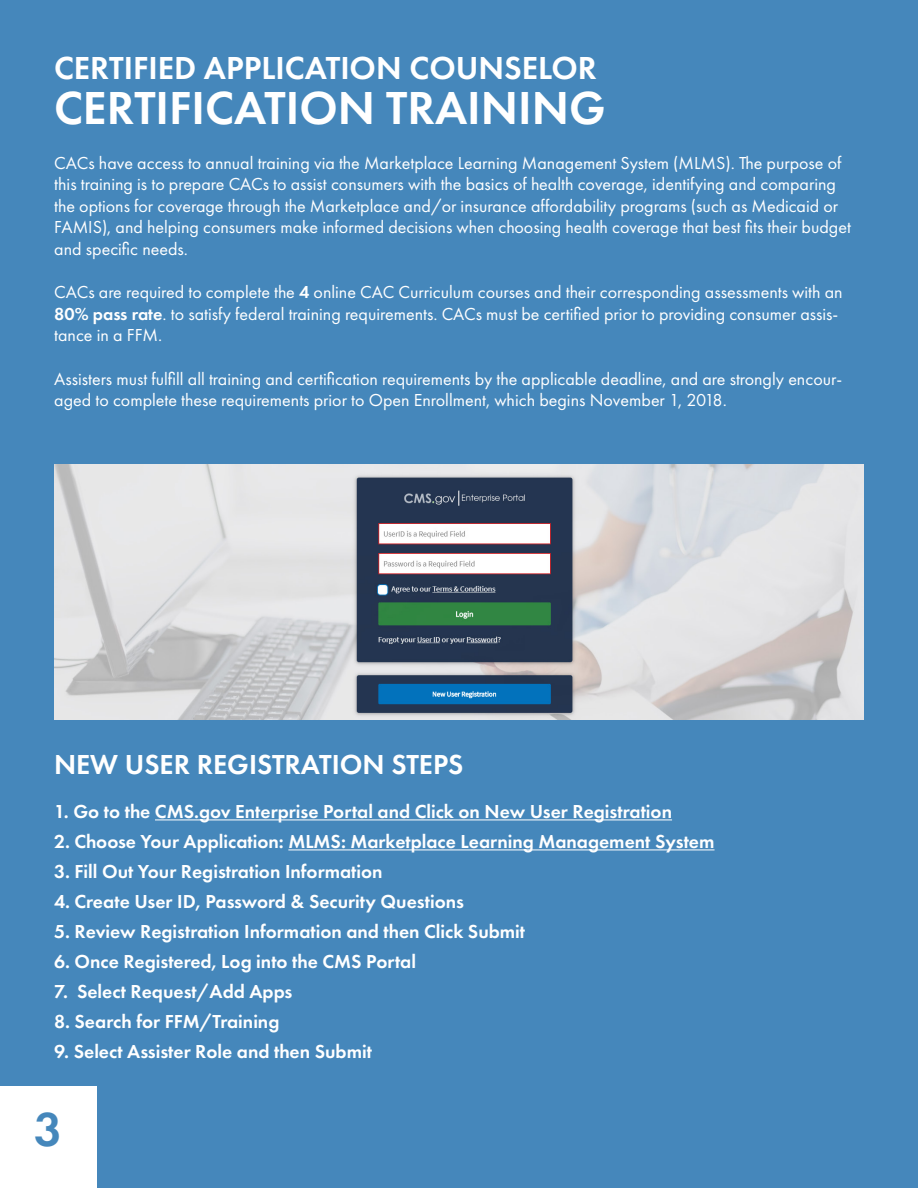
<style>
.page{position:relative;width:918px;height:1188px;background:#4587bb}
.page>*{position:absolute;margin:0;border:0;box-sizing:border-box;transform-origin:0 0}
.t1{font:600 49.5px "Futura PT";color:#4587bb}
.t2{font:600 48px "Futura PT";color:#fff}
.t3{font:600 33px "Futura PT";color:#fff}
.t4{font:600 28.5px "Futura PT";color:#fff}
.t5{font:600 19.5px "Futura PT";color:#fff}
.t6{font:18px/21.6px "Futura PT";color:#fff}
.s1{font-weight:600}
</style>
<div class="page">
<div style="left:0;top:1087px;width:97px;height:101px;background:#fff"></div>
<img style="left:54px;top:464px;width:810px;height:256px">
<hr style="left:155px;top:819px;width:517px;height:1px;background:#fff">
<hr style="left:288px;top:849px;width:427px;height:1px;background:#fff">
<h3 class="t3" style="left:54px;top:47px;width:544px">CERTIFIED APPLICATION COUNSELOR</h3>
<h2 class="t2" style="left:54px;top:78px;width:553px">CERTIFICATION TRAINING</h2>
<p class="t6" style="left:54px;top:152px;width:798px">CACs have access to annual training via the Marketplace Learning Management System (MLMS). The purpose of this training is to prepare CACs to assist consumers with the basics of health coverage, identifying and comparing the options for coverage through the Marketplace and/or insurance affordability programs (such as Medicaid or FAMIS), and helping consumers make informed decisions when choosing health coverage that best fits their budget and specific needs.</p>
<p class="t6" style="left:54px;top:281px;width:790px">CACs are required to complete the <span class="s1">4</span> online CAC Curriculum courses and their corresponding assessments with an<br><span class="s1">80% pass rate</span>. to satisfy federal training requirements. CACs must be certified prior to providing consumer assis&shy;tance in a FFM.</p>
<p class="t6" style="left:54px;top:368px;width:789px">Assisters must fulfill all training and certification requirements by the applicable deadline, and are strongly encour&shy;aged to complete these requirements prior to Open Enrollment, which begins November 1, 2018.</p>
<h3 class="t4" style="left:54px;top:746px;width:411px">NEW USER REGISTRATION STEPS</h3>
<p class="t5" style="left:54px;top:799px;width:620px">1. Go to the CMS.gov Enterprise Portal and Click on New User Registration</p>
<p class="t5" style="left:54px;top:829px;width:662px">2. Choose Your Application: MLMS: Marketplace Learning Management System</p>
<p class="t5" style="left:54px;top:859px;width:330px">3. Fill Out Your Registration Information</p>
<p class="t5" style="left:54px;top:889px;width:412px">4. Create User ID, Password &amp; Security Questions</p>
<p class="t5" style="left:54px;top:919px;width:473px">5. Review Registration Information and then Click Submit</p>
<p class="t5" style="left:54px;top:949px;width:364px">6. Once Registered, Log into the CMS Portal</p>
<p class="t5" style="left:54px;top:979px;width:240px">7. Select Request/Add Apps</p>
<p class="t5" style="left:54px;top:1009px;width:227px">8. Search for FFM/Training</p>
<p class="t5" style="left:54px;top:1039px;width:320px">9. Select Assister Role and then Submit</p>
<h1 class="t1" style="left:34px;top:1098px;width:30px">3</h1>
</div>
